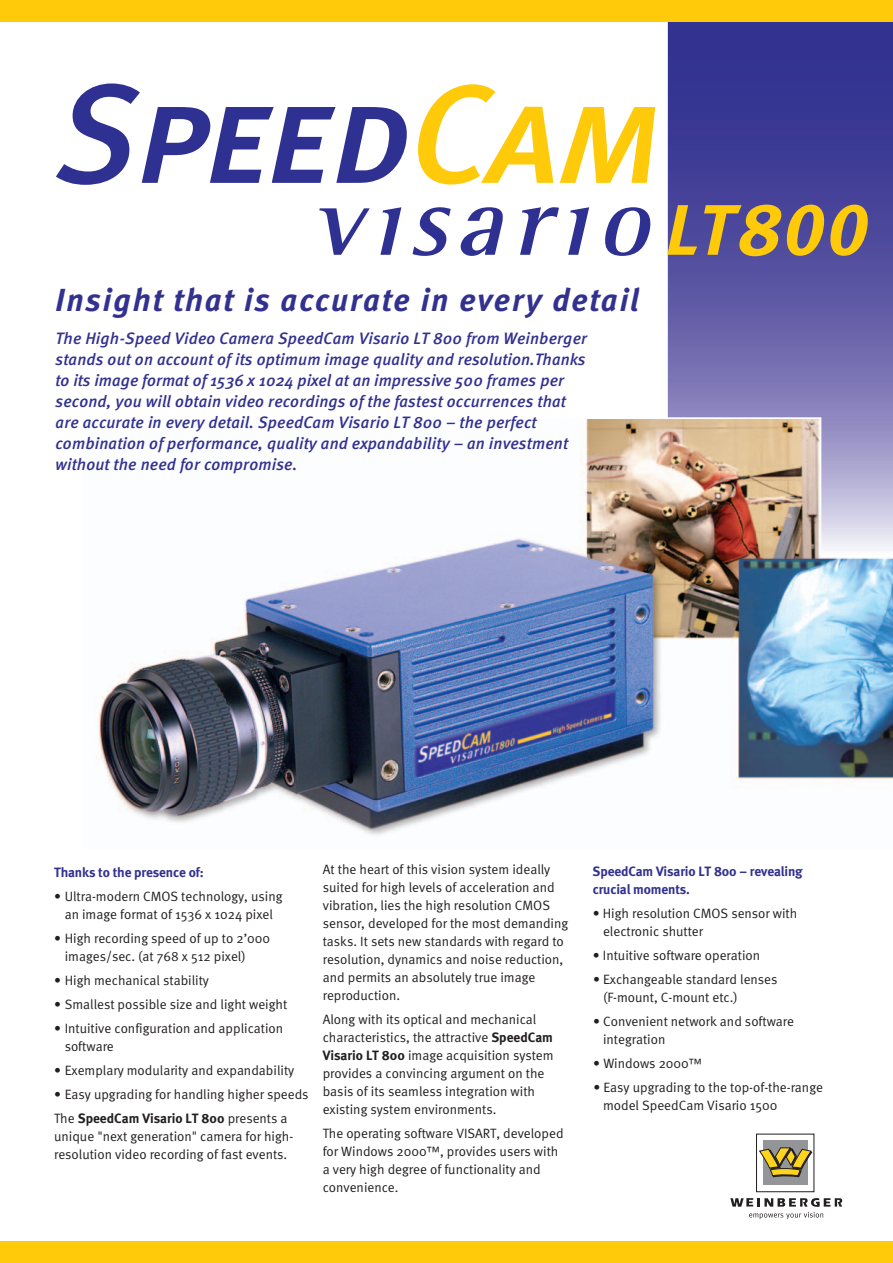
<style>
.page{position:relative;width:893px;height:1263px;background:#fff}
.page>*{position:absolute;margin:0;border:0;box-sizing:border-box;transform-origin:0 0}
.t1{font:italic 74.1px "Meta Bold LF";color:#feca0a}
.t2{font:italic 700 31.8px "Meta";letter-spacing:.06em;color:#323190}
.t3{font:italic 500 16.5px/21px "Meta";letter-spacing:.01em;color:#323190}
.t4{font:13.5px/18px "Meta Normal";color:#231f20}
.t5{font:700 13.5px/18px "Meta";letter-spacing:-.01em;color:#323190}
.t6{font:700 13.5px "Meta";color:#231f20}
.s1{font-size:71.4px}
.s2{font-family:"Meta Normal";font-weight:400}
.s3{font-family:"Meta";font-weight:700}
</style>
<div class="page">
<img style="left:98px;top:419px;width:794px;height:416px">
<svg style="left:667px;top:21px;width:225px;height:536px;background:#756ba1"></svg>
<div style="left:0;top:1242px;width:892px;height:21px;background:#feca0a"></div>
<div style="left:0;top:0;width:892px;height:21px;background:#feca0a"></div>
<div style="left:756px;top:1134px;width:58px;height:58px;border:1px solid #231f20"></div>
<div style="left:763px;top:1141px;width:44px;height:44px;background:#939598"></div>
<svg style="left:759px;top:1148px;width:53px;height:29px"></svg>
<svg style="left:730px;top:1198px;width:113px;height:21px"></svg>
<svg style="left:56px;top:83px;width:351px;height:102px"></svg>
<svg style="left:418px;top:84px;width:135px;height:101px"></svg>
<svg style="left:559px;top:107px;width:96px;height:76px"></svg>
<svg style="left:319px;top:208px;width:50px;height:47px"></svg>
<svg style="left:380px;top:207px;width:21px;height:48px"></svg>
<svg style="left:412px;top:207px;width:38px;height:49px"></svg>
<svg style="left:460px;top:207px;width:43px;height:49px"></svg>
<svg style="left:520px;top:207px;width:39px;height:48px"></svg>
<svg style="left:568px;top:207px;width:21px;height:48px"></svg>
<svg style="left:605px;top:207px;width:46px;height:49px"></svg>
<h2 class="t2" style="left:56px;top:289px;width:585px">Insight that is accurate in every detail</h2>
<p class="t3" style="left:56px;top:330px;width:533px">The High-Speed Video Camera SpeedCam Visario LT 800 from Weinberger stands out on account of its optimum image quality and resolution.Thanks to its image format of 1536 x 1024 pixel at an impressive 500 frames per second, you will obtain video recordings of the fastest occurrences that are accurate in every detail. SpeedCam Visario LT 800 – the perfect combination of performance, quality and expandability – an investment without the need for compromise.</p>
<h1 class="t1" style="left:666px;top:203px;width:204px"><span class="s1">LT</span>800</h1>
<p class="t5" style="left:54px;top:865px;width:151px">Thanks to the presence of:</p>
<p class="t4" style="left:54px;top:889px;width:230px;text-align:center">• Ultra-modern CMOS technology, using an image format of 1536 x 1024 pixel</p>
<p class="t4" style="left:65px;top:931px;width:207px;text-indent:-11px">• High recording speed of up to 2’000 images/sec. (at 768 x 512 pixel)</p>
<p class="t4" style="left:54px;top:973px;width:156px">• High mechanical stability</p>
<p class="t4" style="left:54px;top:997px;width:235px">• Smallest possible size and light weight</p>
<p class="t4" style="left:65px;top:1021px;width:220px;text-indent:-11px">• Intuitive configuration and application software</p>
<p class="t4" style="left:54px;top:1063px;width:241px">• Exemplary modularity and expandability</p>
<p class="t4" style="left:54px;top:1087px;width:256px">• Easy upgrading for handling higher speeds</p>
<p class="t6" style="left:54px;top:1114px;width:235px"><span class="s2">The</span> SpeedCam Visario LT 800 <span class="s2">presents a</span></p>
<p class="t4" style="left:54px;top:1129px;width:241px">unique "next generation" camera for high&shy;resolution video recording of fast events.</p>
<p class="t4" style="left:323px;top:862px;width:247px">At the heart of this vision system ideally suited for high levels of acceleration and vibration, lies the high resolution CMOS sensor, developed for the most demanding tasks. It sets new standards with regard to resolution, dynamics and noise reduction, and permits an absolutely true image reproduction.</p>
<p class="t4" style="left:323px;top:1012px;width:232px">Along with its optical and mechanical characteristics, the attractive <span class="s3">SpeedCam Visario LT 800</span> image acquisition system provides a convincing argument on the basis of its seamless integration with existing system environments.</p>
<p class="t4" style="left:323px;top:1126px;width:242px">The operating software VISART, developed for Windows 2000™, provides users with a very high degree of functionality and convenience.</p>
<p class="t5" style="left:592px;top:863px;width:211px">SpeedCam Visario LT 800 – revealing crucial moments.</p>
<p class="t4" style="left:603px;top:905px;width:196px;text-indent:-10px">• High resolution CMOS sensor with electronic shutter</p>
<p class="t4" style="left:593px;top:947px;width:169px">• Intuitive software operation</p>
<p class="t4" style="left:603px;top:971px;width:176px;text-indent:-10px">• Exchangeable standard lenses (F-mount, C-mount etc.)</p>
<p class="t4" style="left:603px;top:1013px;width:192px;text-indent:-10px">• Convenient network and software integration</p>
<p class="t4" style="left:593px;top:1055px;width:110px">• Windows 2000™</p>
<p class="t4" style="left:603px;top:1079px;width:221px;text-indent:-10px">• Easy upgrading to the top-of-the-range model SpeedCam Visario 1500</p>
</div>
